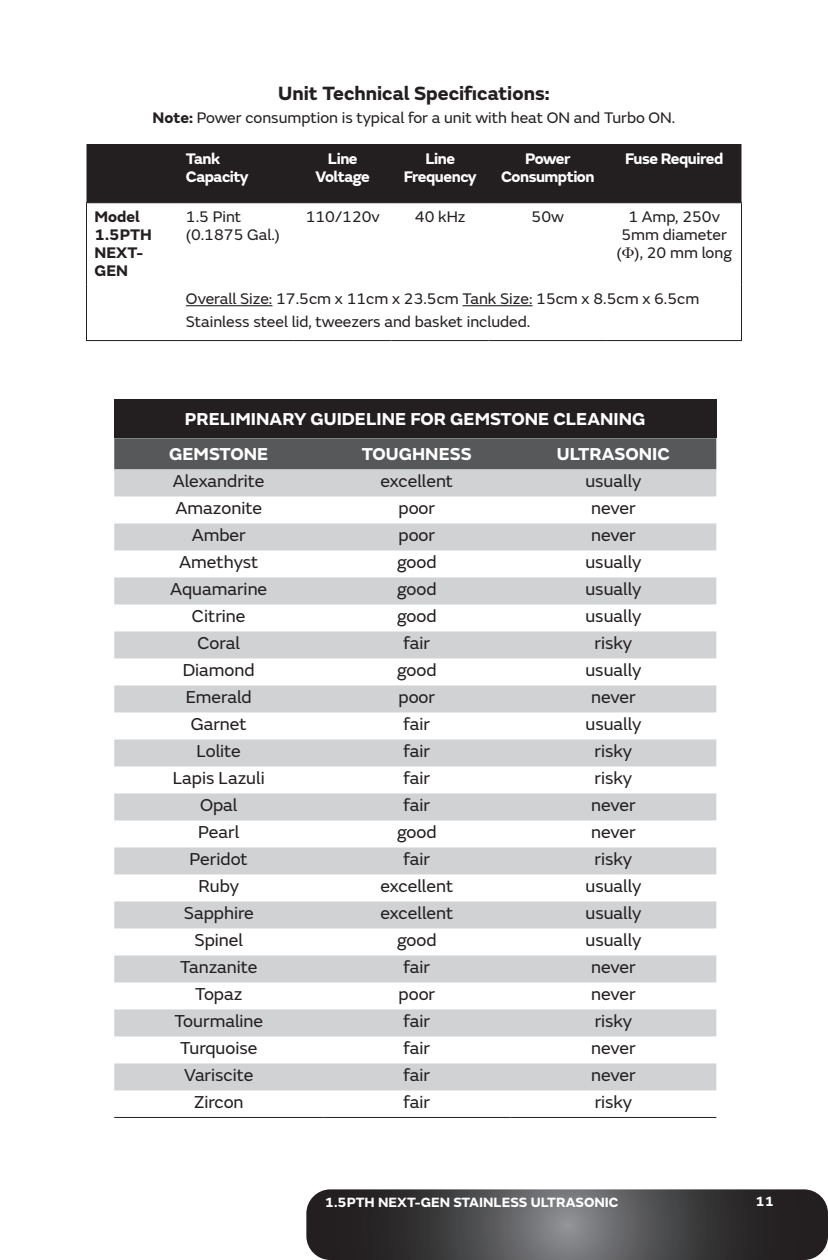
<style>
.page{position:relative;width:828px;height:1260px;background:#fff}
.page>*{position:absolute;margin:0;border:0;box-sizing:border-box;transform-origin:0 0}
.t1{font:700 20px "FS Emeric";color:#231f20}
.t2{font:18px "FS Emeric";color:#231f20}
.t3{font:700 18px/35px "FS Emeric";color:#fff}
.t4{font:16px/18px "FS Emeric";color:#231f20}
.t5{font:700 16px/18px "FS Emeric";letter-spacing:-.03em;color:#fff;text-align:center}
.t6{font:700 16px/18px "FS Emeric";color:#231f20}
.t7{font:700 14px "FS Emeric";color:#fff}
.s1{font-weight:700}
.s2{font-family:"Baskerville"}
</style>
<div class="page">
<svg style="left:306px;top:1189px;width:522px;height:71px;background:#454446"></svg>
<div style="left:114px;top:399px;width:602px;height:39px;background:#231f20"></div>
<div style="left:114px;top:438px;width:602px;height:31px;background:#57585a"></div>
<svg style="left:114px;top:469px;width:602px;height:621px;fill:#d1d2d4"></svg>
<hr style="left:114px;top:1117px;width:209px;height:1px;background:#231f20">
<hr style="left:323px;top:1117px;width:187px;height:1px;background:#231f20">
<hr style="left:510px;top:1117px;width:206px;height:1px;background:#231f20">
<div style="left:86px;top:144px;width:656px;height:58px;background:#231f20"></div>
<hr style="left:86px;top:202px;width:92px;height:1px;background:#231f20">
<hr style="left:86px;top:203px;width:1px;height:81px;background:#231f20">
<hr style="left:178px;top:202px;width:116px;height:1px;background:#231f20">
<hr style="left:294px;top:202px;width:98px;height:1px;background:#231f20">
<hr style="left:392px;top:202px;width:97px;height:1px;background:#231f20">
<hr style="left:489px;top:202px;width:118px;height:1px;background:#231f20">
<hr style="left:607px;top:202px;width:135px;height:1px;background:#231f20">
<hr style="left:741px;top:203px;width:1px;height:81px;background:#231f20">
<hr style="left:86px;top:284px;width:1px;height:56px;background:#231f20">
<hr style="left:741px;top:284px;width:1px;height:56px;background:#231f20">
<hr style="left:86px;top:340px;width:92px;height:1px;background:#231f20">
<hr style="left:178px;top:340px;width:116px;height:1px;background:#231f20">
<hr style="left:294px;top:340px;width:98px;height:1px;background:#231f20">
<hr style="left:392px;top:340px;width:97px;height:1px;background:#231f20">
<hr style="left:489px;top:340px;width:118px;height:1px;background:#231f20">
<hr style="left:607px;top:340px;width:135px;height:1px;background:#231f20">
<hr style="left:186px;top:305px;width:86px;height:1px;background:#231f20">
<hr style="left:463px;top:305px;width:69px;height:1px;background:#231f20">
<p class="t1" style="left:278px;top:80px;width:273px">Unit Technical Specifications:</p>
<p class="t4" style="left:153px;top:108px;width:524px"><span class="s1">Note:</span> Power consumption is typical for a unit with heat ON and Turbo ON.</p>
<p class="t5" style="left:186px;top:149px;width:64px;text-align:left">Tank<br>Capacity</p>
<p class="t5" style="left:316px;top:149px;width:56px">Line<br>Voltage</p>
<p class="t5" style="left:404px;top:149px;width:74px">Line<br>Frequency</p>
<p class="t5" style="left:501px;top:149px;width:95px">Power<br>Consumption</p>
<p class="t5" style="left:625px;top:149px;width:100px">Fuse Required</p>
<p class="t6" style="left:95px;top:208px;width:59px">Model<br>1.5PTH<br>NEXT-<br>GEN</p>
<p class="t4" style="left:186px;top:208px;width:96px">1.5 Pint (0.1875 Gal.)</p>
<p class="t4" style="left:306px;top:208px;width:76px">110/120v</p>
<p class="t4" style="left:415px;top:208px;width:52px">40 kHz</p>
<p class="t4" style="left:532px;top:208px;width:34px">50w</p>
<p class="t4" style="left:616px;top:208px;width:117px;text-align:center">1 Amp, 250v<br>5mm diameter (<span class="s2">Φ</span>), 20 mm long</p>
<p class="t4" style="left:186px;top:287px;width:515px;line-height:23px">Overall Size: 17.5cm x 11cm x 23.5cm Tank Size: 15cm x 8.5cm x 6.5cm<br>Stainless steel lid, tweezers and basket included.</p>
<p class="t3" style="left:169px;top:402px;width:478px;text-indent:16px">PRELIMINARY GUIDELINE FOR GEMSTONE CLEANING<br>GEMSTONE</p>
<p class="t3" style="left:362px;top:437px;width:112px">TOUGHNESS</p>
<p class="t3" style="left:557px;top:437px;width:114px">ULTRASONIC</p>
<p class="t2" style="left:173px;top:470px;width:93px">Alexandrite</p>
<p class="t2" style="left:380px;top:470px;width:74px">excellent</p>
<p class="t2" style="left:585px;top:470px;width:57px">usually</p>
<p class="t2" style="left:175px;top:497px;width:88px">Amazonite</p>
<p class="t2" style="left:398px;top:497px;width:38px">poor</p>
<p class="t2" style="left:591px;top:497px;width:46px">never</p>
<p class="t2" style="left:192px;top:524px;width:56px">Amber</p>
<p class="t2" style="left:399px;top:524px;width:38px">poor</p>
<p class="t2" style="left:591px;top:524px;width:46px">never</p>
<p class="t2" style="left:179px;top:551px;width:81px">Amethyst</p>
<p class="t2" style="left:397px;top:551px;width:41px">good</p>
<p class="t2" style="left:585px;top:551px;width:57px">usually</p>
<p class="t2" style="left:170px;top:578px;width:99px">Aquamarine</p>
<p class="t2" style="left:397px;top:578px;width:41px">good</p>
<p class="t2" style="left:585px;top:578px;width:57px">usually</p>
<p class="t2" style="left:192px;top:605px;width:55px">Citrine</p>
<p class="t2" style="left:397px;top:605px;width:41px">good</p>
<p class="t2" style="left:585px;top:605px;width:57px">usually</p>
<p class="t2" style="left:198px;top:632px;width:44px">Coral</p>
<p class="t2" style="left:404px;top:632px;width:28px">fair</p>
<p class="t2" style="left:595px;top:632px;width:39px">risky</p>
<p class="t2" style="left:183px;top:659px;width:73px">Diamond</p>
<p class="t2" style="left:397px;top:659px;width:41px">good</p>
<p class="t2" style="left:585px;top:659px;width:57px">usually</p>
<p class="t2" style="left:186px;top:686px;width:67px">Emerald</p>
<p class="t2" style="left:399px;top:686px;width:38px">poor</p>
<p class="t2" style="left:591px;top:686px;width:46px">never</p>
<p class="t2" style="left:191px;top:713px;width:58px">Garnet</p>
<p class="t2" style="left:404px;top:713px;width:28px">fair</p>
<p class="t2" style="left:585px;top:713px;width:57px">usually</p>
<p class="t2" style="left:197px;top:740px;width:46px">Lolite</p>
<p class="t2" style="left:404px;top:740px;width:28px">fair</p>
<p class="t2" style="left:595px;top:740px;width:39px">risky</p>
<p class="t2" style="left:173px;top:767px;width:93px">Lapis Lazuli</p>
<p class="t2" style="left:404px;top:767px;width:28px">fair</p>
<p class="t2" style="left:595px;top:767px;width:39px">risky</p>
<p class="t2" style="left:200px;top:794px;width:39px">Opal</p>
<p class="t2" style="left:404px;top:794px;width:28px">fair</p>
<p class="t2" style="left:591px;top:794px;width:46px">never</p>
<p class="t2" style="left:198px;top:821px;width:42px">Pearl</p>
<p class="t2" style="left:397px;top:821px;width:41px">good</p>
<p class="t2" style="left:591px;top:821px;width:46px">never</p>
<p class="t2" style="left:190px;top:848px;width:60px">Peridot</p>
<p class="t2" style="left:404px;top:848px;width:28px">fair</p>
<p class="t2" style="left:595px;top:848px;width:39px">risky</p>
<p class="t2" style="left:199px;top:875px;width:42px">Ruby</p>
<p class="t2" style="left:380px;top:875px;width:74px">excellent</p>
<p class="t2" style="left:585px;top:875px;width:57px">usually</p>
<p class="t2" style="left:184px;top:902px;width:71px">Sapphire</p>
<p class="t2" style="left:380px;top:902px;width:74px">excellent</p>
<p class="t2" style="left:585px;top:902px;width:57px">usually</p>
<p class="t2" style="left:195px;top:929px;width:50px">Spinel</p>
<p class="t2" style="left:397px;top:929px;width:41px">good</p>
<p class="t2" style="left:585px;top:929px;width:57px">usually</p>
<p class="t2" style="left:180px;top:956px;width:79px">Tanzanite</p>
<p class="t2" style="left:404px;top:956px;width:28px">fair</p>
<p class="t2" style="left:591px;top:956px;width:46px">never</p>
<p class="t2" style="left:195px;top:983px;width:49px">Topaz</p>
<p class="t2" style="left:399px;top:983px;width:38px">poor</p>
<p class="t2" style="left:591px;top:983px;width:46px">never</p>
<p class="t2" style="left:174px;top:1010px;width:90px">Tourmaline</p>
<p class="t2" style="left:404px;top:1010px;width:28px">fair</p>
<p class="t2" style="left:595px;top:1010px;width:39px">risky</p>
<p class="t2" style="left:180px;top:1037px;width:79px">Turquoise</p>
<p class="t2" style="left:404px;top:1037px;width:28px">fair</p>
<p class="t2" style="left:591px;top:1037px;width:46px">never</p>
<p class="t2" style="left:184px;top:1064px;width:71px">Variscite</p>
<p class="t2" style="left:404px;top:1064px;width:28px">fair</p>
<p class="t2" style="left:591px;top:1064px;width:46px">never</p>
<p class="t2" style="left:194px;top:1091px;width:51px">Zircon</p>
<p class="t2" style="left:404px;top:1091px;width:28px">fair</p>
<p class="t2" style="left:595px;top:1091px;width:39px">risky</p>
<p class="t7" style="left:325px;top:1193px;width:295px">1.5PTH NEXT-GEN STAINLESS ULTRASONIC</p>
<p class="t7" style="left:755px;top:1192px;width:20px">11</p>
</div>
